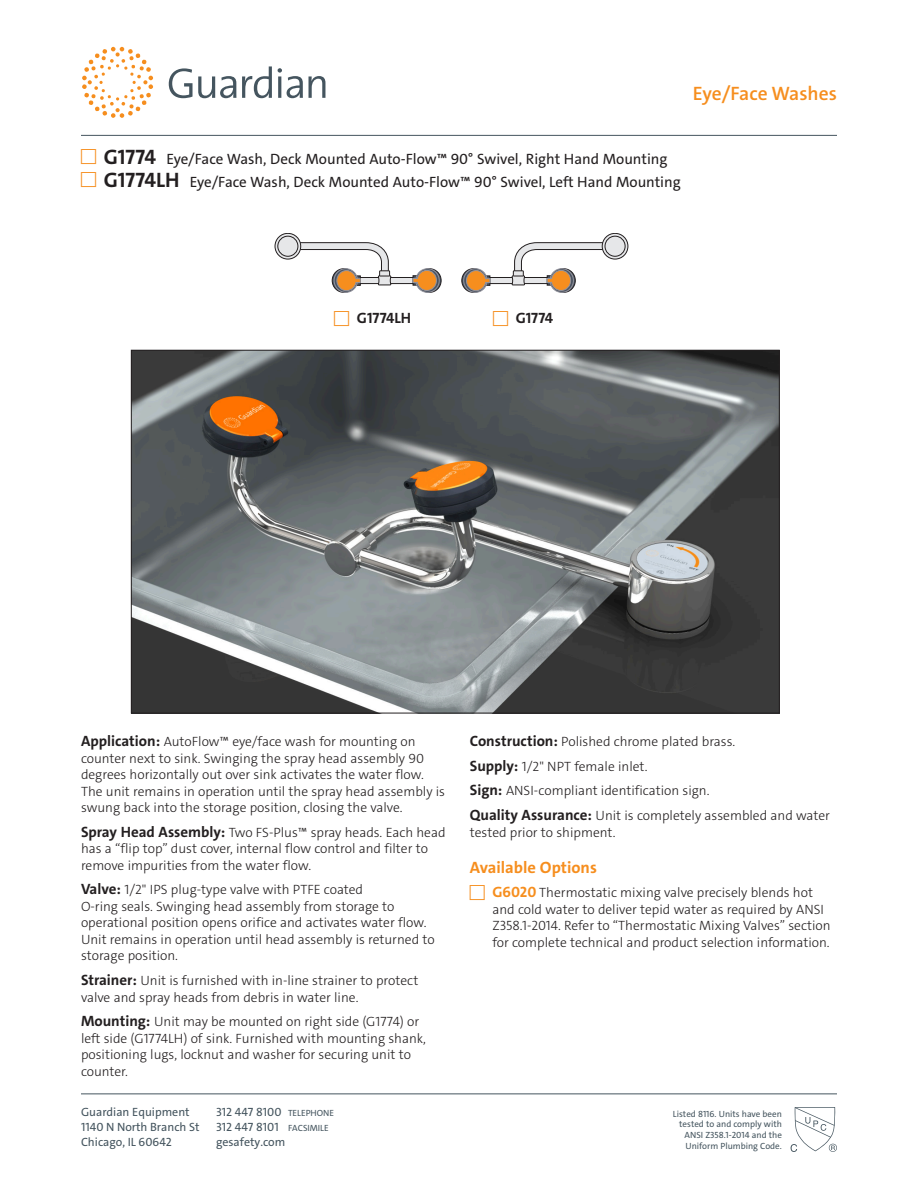
<style>
.page{position:relative;width:918px;height:1188px;background:#fff}
.page>*{position:absolute;margin:0;border:0;box-sizing:border-box;transform-origin:0 0}
.t1{font:600 19.5px "The Sans C4 s";letter-spacing:-.005em;color:#f68e1e}
.Options_Head{font:700 16.5px "The Sans C4 s";color:#f68e1e}
.t2{font:15px "The Sans C4 s";color:#231f20}
.t3{font:700 15px "The Sans C4 s";color:#231f20}
.Body{font:300 13.5px/16.5px "The Sans C4 s";color:#231f20}
.t4{font:12px "The Sans C4 s";color:#45555f}
.t5{font:9px/10.8px "The Sans C4 s";color:#45555f;text-align:right}
.s1{font-weight:700;font-size:21px}
.s2{font-weight:700;font-size:15px}
.s3{font-size:9px}
.s4{font-weight:700;font-size:15px;color:#f68e1e}
</style>
<div class="page">
<hr style="left:81px;top:1094px;width:756px;height:1px;background:#45555f">
<svg style="left:242px;top:66px;width:30px;height:32px"></svg>
<svg style="left:278px;top:68px;width:25px;height:30px"></svg>
<svg style="left:309px;top:76px;width:16px;height:22px"></svg>
<svg style="left:169px;top:68px;width:67px;height:30px"></svg>
<svg style="left:82px;top:47px;width:71px;height:71px"></svg>
<hr style="left:81px;top:135px;width:756px;height:1px;background:#45555f">
<svg style="left:791px;top:1107px;width:46px;height:45px"></svg>
<img style="left:133px;top:352px;width:645px;height:359px">
<svg style="left:275px;top:233px;width:26px;height:26px"></svg>
<div style="left:275px;top:233px;width:26px;height:26px;border:1px solid #231f20;border-radius:50%"></div>
<div style="left:278px;top:236px;width:20px;height:20px;background:#e6e7e9;border-radius:50%"></div>
<div style="left:278px;top:236px;width:20px;height:20px;border:1px solid #231f20;border-radius:50%"></div>
<div style="left:355px;top:277px;width:64px;height:7px;background:#e6e7e9;border:1px solid #231f20"></div>
<div style="left:332px;top:268px;width:24px;height:25px;border:1px solid #231f20;border-radius:50%"></div>
<div style="left:334px;top:268px;width:24px;height:25px;border:1px solid #94949d;border-radius:50%"></div>
<div style="left:417px;top:268px;width:24px;height:25px;border:1px solid #231f20;border-radius:50%"></div>
<div style="left:416px;top:268px;width:24px;height:25px;border:1px solid #94949d;border-radius:50%"></div>
<svg style="left:413px;top:270px;width:24px;height:21px"></svg>
<svg style="left:293px;top:242px;width:98px;height:49px"></svg>
<svg style="left:602px;top:233px;width:26px;height:26px"></svg>
<div style="left:602px;top:233px;width:26px;height:26px;border:1px solid #231f20;border-radius:50%"></div>
<div style="left:605px;top:236px;width:20px;height:20px;background:#e6e7e9;border-radius:50%"></div>
<div style="left:605px;top:236px;width:20px;height:20px;border:1px solid #231f20;border-radius:50%"></div>
<div style="left:484px;top:277px;width:64px;height:7px;background:#e6e7e9;border:1px solid #231f20"></div>
<div style="left:462px;top:268px;width:23px;height:25px;border:1px solid #231f20;border-radius:50%"></div>
<div style="left:463px;top:268px;width:24px;height:25px;border:1px solid #94949d;border-radius:50%"></div>
<svg style="left:466px;top:270px;width:24px;height:21px"></svg>
<div style="left:552px;top:268px;width:24px;height:25px;border:1px solid #231f20;border-radius:50%"></div>
<div style="left:550px;top:268px;width:24px;height:25px;border:1px solid #94949d;border-radius:50%"></div>
<svg style="left:512px;top:242px;width:98px;height:49px"></svg>
<h1 class="t1" style="left:693px;top:81px;width:146px">Eye/Face Washes</h1>
<p class="t2" style="left:104px;top:149px;width:565px"><span class="s1">G1774</span> Eye/Face Wash, Deck Mounted Auto-Flow™ 90° Swivel, Right Hand Mounting</p>
<p class="t2" style="left:104px;top:172px;width:579px"><span class="s1">G1774LH</span> Eye/Face Wash, Deck Mounted Auto-Flow™ 90° Swivel, Left Hand Mounting</p>
<p class="t3" style="left:357px;top:308px;width:56px">G1774LH</p>
<p class="t3" style="left:516px;top:308px;width:39px">G1774</p>
<p class="Body" style="left:81px;top:734px;width:366px"><span class="s2">Application:</span> AutoFlow™ eye/face wash for mounting on counter next to sink. Swinging the spray head assembly 90 degrees horizontally out over sink activates the water flow.<br>The unit remains in operation until the spray head assembly is swung back into the storage position, closing the valve.</p>
<p class="Body" style="left:81px;top:824px;width:366px"><span class="s2">Spray Head Assembly:</span> Two FS-Plus™ spray heads. Each head has a “flip top” dust cover, internal flow control and filter to remove impurities from the water flow.</p>
<p class="Body" style="left:81px;top:882px;width:355px"><span class="s2">Valve:</span> 1/2" IPS plug-type valve with PTFE coated<br>O-ring seals. Swinging head assembly from storage to operational position opens orifice and activates water flow.<br>Unit remains in operation until head assembly is returned to storage position.</p>
<p class="Body" style="left:81px;top:972px;width:339px"><span class="s2">Strainer:</span> Unit is furnished with in-line strainer to protect valve and spray heads from debris in water line.</p>
<p class="Body" style="left:81px;top:1013px;width:347px"><span class="s2">Mounting:</span> Unit may be mounted on right side (G1774) or left side (G1774LH) of sink. Furnished with mounting shank, positioning lugs, locknut and washer for securing unit to counter.</p>
<p class="t4" style="left:81px;top:1104px;width:110px">Guardian Equipment</p>
<p class="t4" style="left:216px;top:1104px;width:120px">312 447 8100 <span class="s3">TELEPHONE</span></p>
<p class="t4" style="left:81px;top:1119px;width:120px">1140 N North Branch St</p>
<p class="t4" style="left:216px;top:1119px;width:114px">312 447 8101 <span class="s3">FACSIMILE</span></p>
<p class="t4" style="left:81px;top:1134px;width:93px">Chicago, IL 60642</p>
<p class="t4" style="left:216px;top:1134px;width:71px">gesafety.com</p>
<p class="Body" style="left:470px;top:734px;width:267px"><span class="s2">Construction:</span> Polished chrome plated brass.</p>
<p class="Body" style="left:470px;top:758px;width:179px"><span class="s2">Supply:</span> 1/2" NPT female inlet.</p>
<p class="Body" style="left:470px;top:783px;width:241px"><span class="s2">Sign:</span> ANSI-compliant identification sign.</p>
<p class="Body" style="left:470px;top:807px;width:362px"><span class="s2">Quality Assurance:</span> Unit is completely assembled and water tested prior to shipment.</p>
<p class="Options_Head" style="left:470px;top:856px;width:129px">Available Options</p>
<p class="Body" style="left:492px;top:884px;width:340px"><span class="s4">G6020</span> Thermostatic mixing valve precisely blends hot and cold water to deliver tepid water as required by ANSI Z358.1-2014. Refer to “Thermostatic Mixing Valves” section for complete technical and product selection information.</p>
<p class="t5" style="left:673px;top:1108px;width:110px">Listed 8116. Units have been tested to and comply with<br>ANSI Z358.1-2014 and the<br>Uniform Plumbing Code.</p>
</div>
